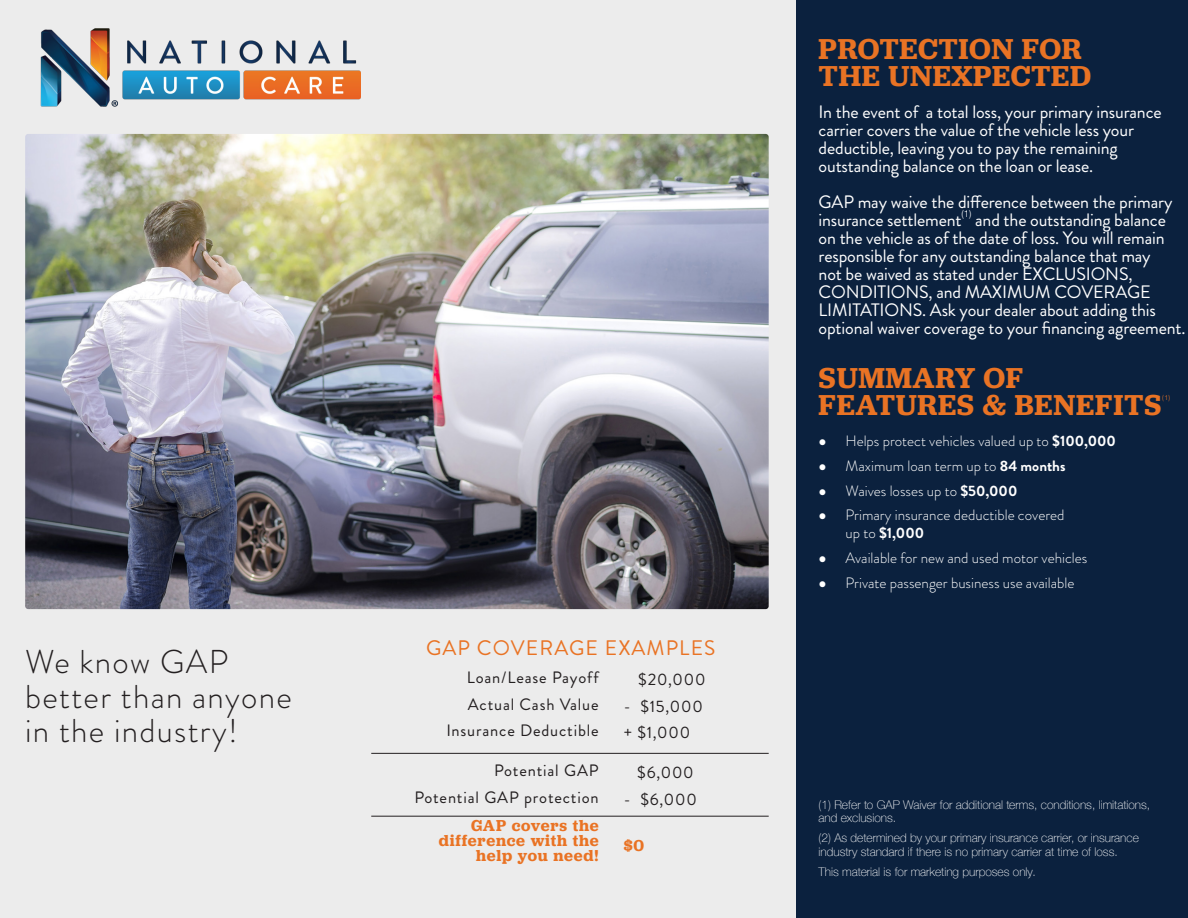
<style>
.page{position:relative;width:1188px;height:918px;background:#fff}
.page>*{position:absolute;margin:0;border:0;box-sizing:border-box;transform-origin:0 0}
.t1{font:300 33px/34.5px "Brandon Grotesque";letter-spacing:.04em;color:#231f20}
.t2{font:600 30px/27px "Jubilat";letter-spacing:.02em;color:#e97324}
.t3{font:21px "Brandon Grotesque";letter-spacing:.05em;color:#e97324}
.t4{font:18px/18px "Brandon Grotesque";letter-spacing:-.01em;color:#fff}
.t5{font:16.5px "Brandon Grotesque";letter-spacing:.05em;color:#231f20}
.t6{font:600 16.5px/15px "Jubilat";letter-spacing:.045em;color:#e97324;text-align:right}
.t7{font:300 15px/18px "Brandon Grotesque";color:#fff}
.t8{font:100 12px/13.5px "Helvetica Neue";color:#fff}
.t9{font:300 9.6px "Helvetica Neue";color:#fff}
.t10{font:300 7.05px "Helvetica Neue";color:#e97324}
.s1{font-family:"Impact";font-weight:400;font-size:13.5px}
.s2{font-weight:700}
</style>
<div class="page">
<div style="left:0;top:0;width:796px;height:918px;background:#ececec"></div>
<div style="left:796px;top:0;width:392px;height:918px;background:#0b213e"></div>
<img style="left:40px;top:28px;width:320px;height:79px">
<hr style="left:371px;top:753px;width:398px;height:1px;background:#231f20">
<hr style="left:371px;top:816px;width:398px;height:1px;background:#231f20">
<img style="left:25px;top:134px;width:744px;height:475px">
<p class="t1" style="left:25px;top:645px;width:268px">We know GAP better than anyone in the industry!</p>
<p class="t3" style="left:426px;top:633px;width:291px">GAP COVERAGE EXAMPLES</p>
<p class="t5" style="left:467px;top:666px;width:133px">Loan/Lease Payoff</p>
<p class="t5" style="left:468px;top:693px;width:132px">Actual Cash Value</p>
<p class="t5" style="left:446px;top:719px;width:154px">Insurance Deductible</p>
<p class="t5" style="left:494px;top:759px;width:106px">Potential GAP</p>
<p class="t5" style="left:414px;top:786px;width:186px">Potential GAP protection</p>
<p class="t6" style="left:439px;top:818px;width:161px">GAP covers the difference with the help you need!</p>
<p class="t5" style="left:638px;top:668px;width:69px">$20,000</p>
<p class="t5" style="left:624px;top:695px;width:81px">- $15,000</p>
<p class="t5" style="left:624px;top:721px;width:68px">+ $1,000</p>
<p class="t5" style="left:637px;top:761px;width:58px">$6,000</p>
<p class="t5" style="left:624px;top:788px;width:75px">- $6,000</p>
<p class="t6" style="left:624px;top:838px;width:22px">$0</p>
<p class="t2" style="left:819px;top:35px;width:274px">PROTECTION FOR<br>THE UNEXPECTED</p>
<p class="t4" style="left:819px;top:103px;width:345px">In the event of a total loss, your primary insurance carrier covers the value of the vehicle less your deductible, leaving you to pay the remaining outstanding balance on the loan or lease.</p>
<p class="t4" style="left:819px;top:193px;width:355px">GAP may waive the difference between the primary insurance settlement</p>
<p class="t9" style="left:962px;top:206px;width:11px">(1)</p>
<p class="t4" style="left:819px;top:211px;width:368px;text-indent:157px">and the outstanding balance on the vehicle as of the date of loss. You will remain responsible for any outstanding balance that may<br>not be waived as stated under EXCLUSIONS, CONDITIONS, and MAXIMUM COVERAGE LIMITATIONS. Ask your dealer about adding this optional waiver coverage to your financing agreement.</p>
<p class="t2" style="left:819px;top:363px;width:345px">SUMMARY OF<br>FEATURES &amp; BENEFITS</p>
<p class="t10" style="left:1162px;top:392px;width:9px">(1)</p>
<p class="t7" style="left:819px;top:432px;width:299px"><span class="s1">●</span> Helps protect vehicles valued up to <span class="s2">$100,000</span></p>
<p class="t7" style="left:819px;top:457px;width:248px"><span class="s1">●</span> Maximum loan term up to <span class="s2">84 months</span></p>
<p class="t7" style="left:819px;top:481px;width:200px"><span class="s1">●</span> Waives losses up to <span class="s2">$50,000</span></p>
<p class="t7" style="left:846px;top:506px;width:220px;text-indent:-27px"><span class="s1">●</span> Primary insurance deductible covered up to <span class="s2">$1,000</span></p>
<p class="t7" style="left:819px;top:549px;width:270px"><span class="s1">●</span> Available for new and used motor vehicles</p>
<p class="t7" style="left:819px;top:574px;width:257px"><span class="s1">●</span> Private passenger business use available</p>
<p class="t8" style="left:819px;top:797px;width:333px">(1) Refer to GAP Waiver for additional terms, conditions, limitations, and exclusions.</p>
<p class="t8" style="left:819px;top:831px;width:322px">(2) As determined by your primary insurance carrier, or insurance industry standard if there is no primary carrier at time of loss.</p>
<p class="t8" style="left:819px;top:865px;width:219px">This material is for marketing purposes only.</p>
</div>
